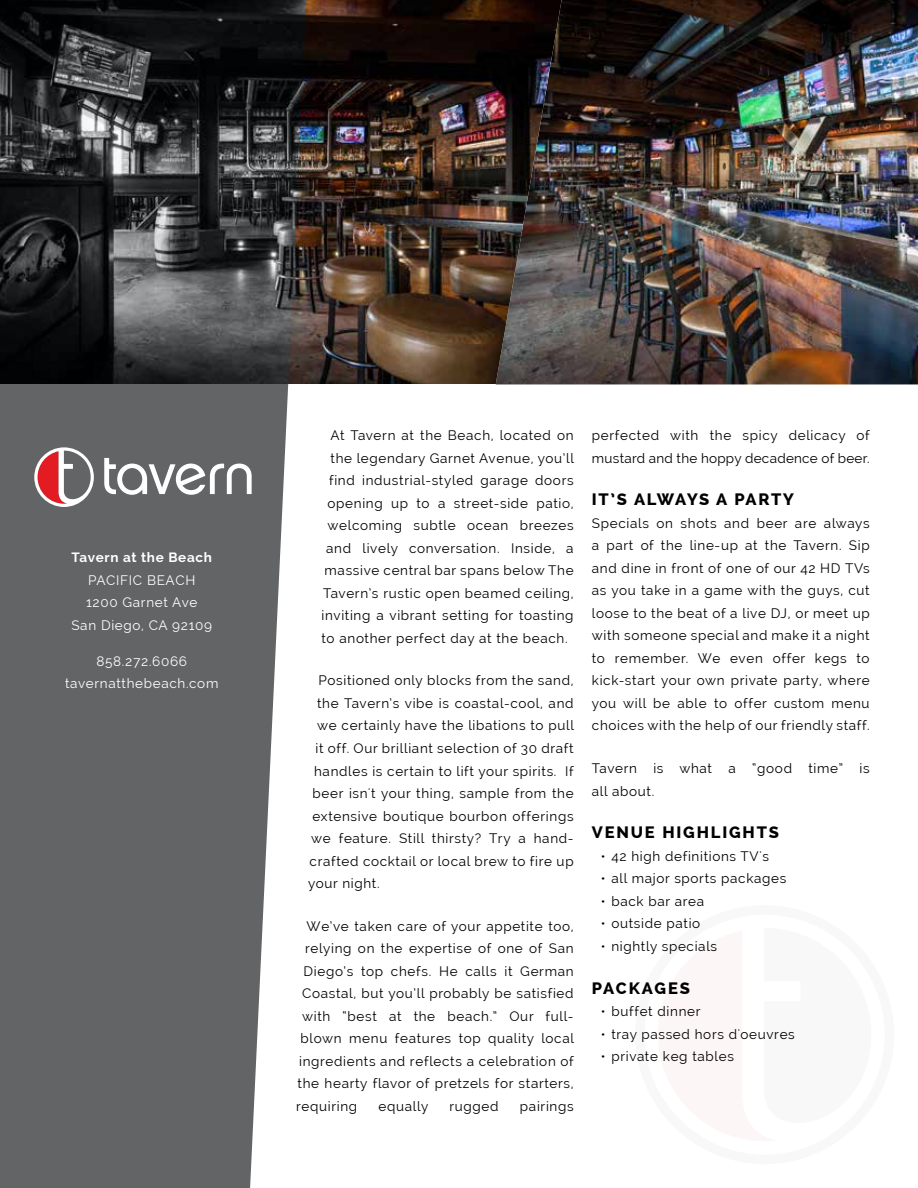
<style>
.page{position:relative;width:918px;height:1188px;background:#fff}
.page>*{position:absolute;margin:0;border:0;box-sizing:border-box;transform-origin:0 0}
.t1{font:800 16.5px "Raleway";letter-spacing:.11em;color:#000}
.t2{font:800 16.5px "Raleway";letter-spacing:.09em;color:#000}
.t3{font:13.5px/22.5px "Raleway";letter-spacing:.05em;color:#000;text-align:justify}
.t4{font:13.5px/22.5px "Raleway";letter-spacing:.05em;color:#fff;text-align:center}
.t5{font:13.5px/22.5px "Raleway";letter-spacing:.02em;color:#000}
.t6{font:700 13.5px "Raleway";letter-spacing:.05em;color:#fff}
</style>
<div class="page">
<img style="left:562px;top:0;width:356px;height:384px">
<img style="left:307px;top:0;width:255px;height:384px">
<svg style="left:0;top:0;width:307px;height:1188px;background:#606162"></svg>
<svg style="left:104px;top:458px;width:148px;height:37px"></svg>
<svg style="left:32px;top:445px;width:64px;height:64px"></svg>
<p class="t6" style="left:72px;top:550px;width:142px">Tavern at the Beach</p>
<p class="t4" style="left:71px;top:569px;width:142px">PACIFIC BEACH<br>1200 Garnet Ave<br>San Diego, CA 92109</p>
<p class="t4" style="left:65px;top:650px;width:155px">858.272.6066 tavernatthebeach.com</p>
<p class="t3" style="left:331px;top:424px;width:245px">At Tavern at the Beach, located on</p>
<p class="t3" style="left:331px;top:447px;width:245px">the legendary Garnet Avenue, you’ll</p>
<p class="t3" style="left:329px;top:469px;width:246px">find industrial-styled garage doors</p>
<p class="t3" style="left:328px;top:492px;width:248px">opening up to a street-side patio,</p>
<p class="t3" style="left:328px;top:514px;width:247px">welcoming subtle ocean breezes</p>
<p class="t3" style="left:326px;top:537px;width:249px">and lively conversation. Inside, a</p>
<p class="t3" style="left:325px;top:559px;width:250px">massive central bar spans below The</p>
<p class="t3" style="left:323px;top:582px;width:252px">Tavern’s rustic open beamed ceiling,</p>
<p class="t3" style="left:322px;top:604px;width:254px">inviting a vibrant setting for toasting</p>
<p class="t3" style="left:322px;top:627px;width:247px">to another perfect day at the beach.</p>
<p class="t3" style="left:319px;top:669px;width:257px">Positioned only blocks from the sand,</p>
<p class="t3" style="left:317px;top:692px;width:258px">the Tavern’s vibe is coastal-cool, and</p>
<p class="t3" style="left:317px;top:714px;width:258px">we certainly have the libations to pull</p>
<p class="t3" style="left:316px;top:737px;width:259px">it off. Our brilliant selection of 30 draft</p>
<p class="t3" style="left:314px;top:759px;width:261px">handles is certain to lift your spirits. If</p>
<p class="t3" style="left:313px;top:782px;width:262px">beer isn't your thing, sample from the</p>
<p class="t3" style="left:313px;top:804px;width:262px">extensive boutique bourbon offerings</p>
<p class="t3" style="left:311px;top:827px;width:264px">we feature. Still thirsty? Try a hand-</p>
<p class="t3" style="left:310px;top:849px;width:266px">crafted cocktail or local brew to fire up</p>
<p class="t3" style="left:308px;top:872px;width:73px">your night.</p>
<p class="t3" style="left:307px;top:915px;width:268px">We’ve taken care of your appetite too,</p>
<p class="t3" style="left:305px;top:937px;width:270px">relying on the expertise of one of San</p>
<p class="t3" style="left:304px;top:960px;width:272px">Diego’s top chefs. He calls it German</p>
<p class="t3" style="left:302px;top:982px;width:273px">Coastal, but you’ll probably be satisfied</p>
<p class="t3" style="left:302px;top:1005px;width:273px">with “best at the beach.” Our full-</p>
<p class="t3" style="left:301px;top:1027px;width:275px">blown menu features top quality local</p>
<p class="t3" style="left:299px;top:1050px;width:276px">ingredients and reflects a celebration of</p>
<p class="t3" style="left:298px;top:1072px;width:277px">the hearty flavor of pretzels for starters,</p>
<p class="t3" style="left:296px;top:1095px;width:63px">requiring</p>
<p class="t3" style="left:379px;top:1095px;width:51px">equally</p>
<p class="t3" style="left:449px;top:1095px;width:51px">rugged</p>
<p class="t3" style="left:520px;top:1095px;width:55px">pairings</p>
<p class="t5" style="left:592px;top:424px;width:280px">perfected with the spicy delicacy of mustard and the hoppy decadence of beer.</p>
<p class="t2" style="left:592px;top:490px;width:204px">IT’S ALWAYS A PARTY</p>
<p class="t3" style="left:592px;top:512px;width:279px">Specials on shots and beer are always a part of the line-up at the Tavern. Sip and dine in front of one of our 42 HD TVs as you take in a game with the guys, cut loose to the beat of a live DJ, or meet up with someone special and make it a night to remember. We even offer kegs to kick-start your own private party, where you will be able to offer custom menu choices with the help of our friendly staff.</p>
<p class="t3" style="left:592px;top:757px;width:279px">Tavern is what a “good time” is all about.</p>
<p class="t1" style="left:592px;top:823px;width:188px">VENUE HIGHLIGHTS</p>
<p class="t3" style="left:601px;top:845px;width:170px">• 42 high definitions TV's</p>
<p class="t3" style="left:601px;top:867px;width:187px">• all major sports packages</p>
<p class="t3" style="left:601px;top:890px;width:105px">• back bar area</p>
<p class="t3" style="left:601px;top:912px;width:101px">• outside patio</p>
<p class="t3" style="left:601px;top:935px;width:118px">• nightly specials</p>
<p class="t1" style="left:592px;top:979px;width:99px">PACKAGES</p>
<p class="t3" style="left:601px;top:1000px;width:101px">• buffet dinner</p>
<p class="t3" style="left:601px;top:1023px;width:195px">• tray passed hors d'oeuvres</p>
<p class="t3" style="left:601px;top:1045px;width:135px">• private keg tables</p>
</div>
